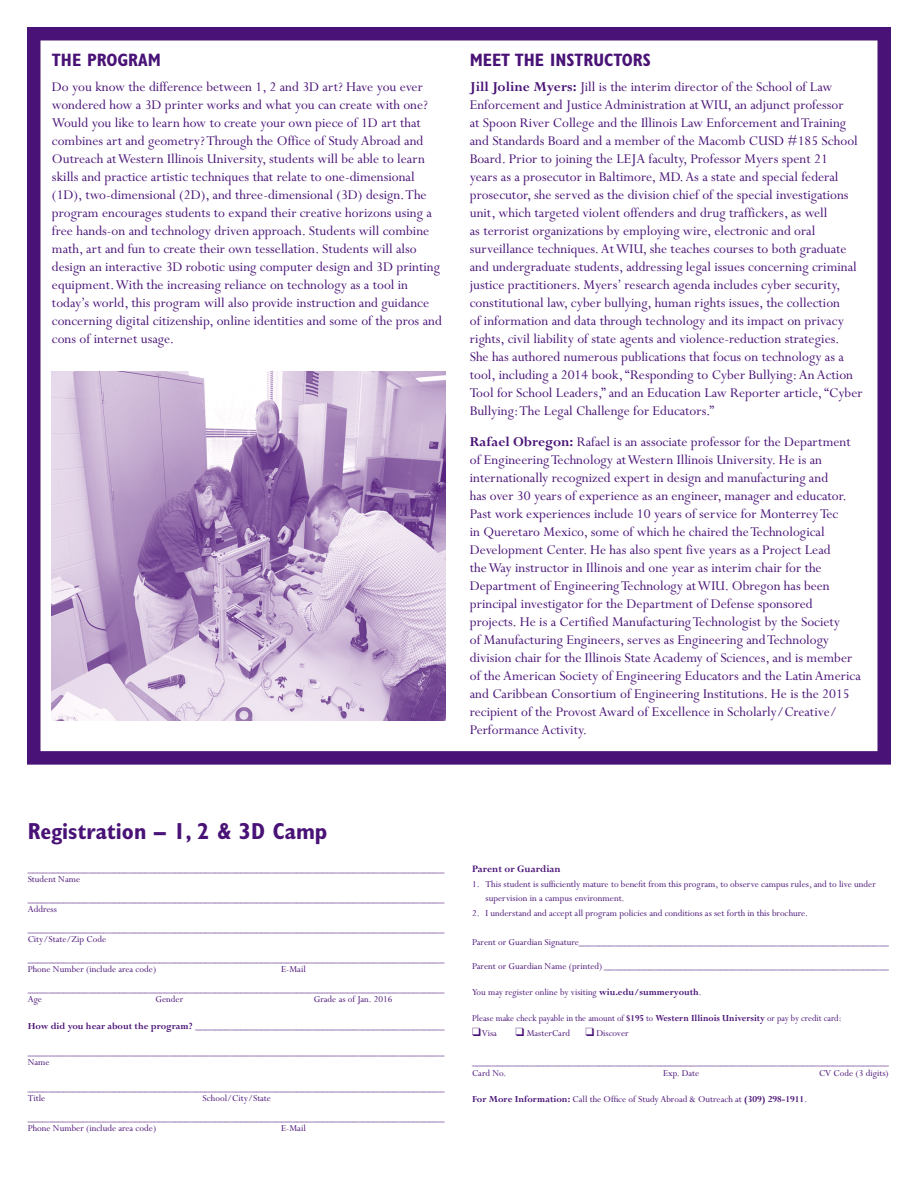
<style>
.page{position:relative;width:918px;height:1188px;background:#fff}
.page>*{position:absolute;margin:0;border:0;box-sizing:border-box;transform-origin:0 0}
.t1{font:700 condensed 23.25px "Gill Sans";color:#491276}
.Subhead_mainBA{font:700 condensed 18px "Gill Sans";color:#491276}
.General_Info{font:15px/18px "Perpetua";color:#491276}
.tab_line{font:700 10.95px "Perpetua";color:#491276}
.tab_line-2{font:10.2px/10.2px "Perpetua";color:#491276}
.Registration{font:10.2px "Perpetua";color:#491276}
.Registration-2{font:10.2px "Perpetua";color:#491276;scale:.95 1}
.s1{font-weight:700}
</style>
<div class="page">
<div style="left:27px;top:27px;width:864px;height:738px;background:#491276"></div>
<div style="left:40px;top:40px;width:838px;height:711px;background:#fff;border:2px solid #fff"></div>
<img style="left:52px;top:372px;width:394px;height:349px">
<p class="Subhead_mainBA" style="left:52px;top:49px;width:110px">THE PROGRAM</p>
<p class="General_Info" style="left:52px;top:78px;width:391px">Do you know the difference between 1, 2 and 3D art? Have you ever wondered how a 3D printer works and what you can create with one?<br>Would you like to learn how to create your own piece of 1D art that combines art and geometry? Through the Office of Study Abroad and Outreach at Western Illinois University, students will be able to learn skills and practice artistic techniques that relate to one-dimensional (1D), two-dimensional (2D), and three-dimensional (3D) design. The program encourages students to expand their creative horizons using a free hands-on and technology driven approach. Students will combine math, art and fun to create their own tessellation. Students will also design an interactive 3D robotic using computer design and 3D printing equipment. With the increasing reliance on technology as a tool in today’s world, this program will also provide instruction and guidance concerning digital citizenship, online identities and some of the pros and cons of internet usage.</p>
<p class="Subhead_mainBA" style="left:470px;top:49px;width:183px">MEET THE INSTRUCTORS</p>
<p class="General_Info" style="left:470px;top:78px;width:394px"><span class="s1">Jill Joline Myers:</span> Jill is the interim director of the School of Law Enforcement and Justice Administration at WIU, an adjunct professor<br>at Spoon River College and the Illinois Law Enforcement and Training and Standards Board and a member of the Macomb CUSD #185 School Board. Prior to joining the LEJA faculty, Professor Myers spent 21<br>years as a prosecutor in Baltimore, MD. As a state and special federal prosecutor, she served as the division chief of the special investigations unit, which targeted violent offenders and drug traffickers, as well<br>as terrorist organizations by employing wire, electronic and oral surveillance techniques. At WIU, she teaches courses to both graduate and undergraduate students, addressing legal issues concerning criminal justice practitioners. Myers’ research agenda includes cyber security, constitutional law, cyber bullying, human rights issues, the collection<br>of information and data through technology and its impact on privacy rights, civil liability of state agents and violence-reduction strategies.<br>She has authored numerous publications that focus on technology as a tool, including a 2014 book, “Responding to Cyber Bullying: An Action Tool for School Leaders,” and an Education Law Reporter article, “Cyber Bullying: The Legal Challenge for Educators.”</p>
<p class="General_Info" style="left:470px;top:434px;width:393px"><span class="s1">Rafael Obregon:</span> Rafael is an associate professor for the Department of Engineering Technology at Western Illinois University. He is an internationally recognized expert in design and manufacturing and<br>has over 30 years of experience as an engineer, manager and educator.<br>Past work experiences include 10 years of service for Monterrey Tec<br>in Queretaro Mexico, some of which he chaired the Technological Development Center. He has also spent five years as a Project Lead<br>the Way instructor in Illinois and one year as interim chair for the Department of Engineering Technology at WIU. Obregon has been principal investigator for the Department of Defense sponsored projects. He is a Certified Manufacturing Technologist by the Society<br>of Manufacturing Engineers, serves as Engineering and Technology division chair for the Illinois State Academy of Sciences, and is member of the American Society of Engineering Educators and the Latin America and Caribbean Consortium of Engineering Institutions. He is the 2015 recipient of the Provost Award of Excellence in Scholarly/Creative/ Performance Activity.</p>
<h2 class="t1" style="left:28px;top:817px;width:301px">Registration – 1, 2 &amp; 3D Camp</h2>
<p class="tab_line-2" style="left:28px;top:864px;width:418px">__________________________________________________________________________________<br>Student Name</p>
<p class="tab_line-2" style="left:28px;top:894px;width:418px">__________________________________________________________________________________<br>Address</p>
<p class="tab_line-2" style="left:28px;top:924px;width:418px">__________________________________________________________________________________<br>City/State/Zip Code</p>
<p class="tab_line-2" style="left:28px;top:954px;width:418px">__________________________________________________________________________________<br>Phone Number (include area code)</p>
<p class="tab_line-2" style="left:28px;top:960px;width:418px;line-height:19.8px;text-indent:253px">E-Mail __________________________________________________________________________________</p>
<p class="tab_line-2" style="left:28px;top:994px;width:16px">Age</p>
<p class="tab_line-2" style="left:155px;top:994px;width:29px">Gender</p>
<p class="tab_line-2" style="left:314px;top:994px;width:80px">Grade as of Jan. 2016</p>
<p class="tab_line-2" style="left:28px;top:1021px;width:418px"><span class="s1">How did you hear about the program?</span> _________________________________________________</p>
<p class="tab_line-2" style="left:28px;top:1048px;width:418px">__________________________________________________________________________________<br>Name</p>
<p class="tab_line-2" style="left:28px;top:1083px;width:418px">__________________________________________________________________________________<br>Title</p>
<p class="tab_line-2" style="left:28px;top:1089px;width:418px;line-height:19.8px;text-align:center">School/City/State __________________________________________________________________________________</p>
<p class="tab_line-2" style="left:28px;top:1124px;width:130px">Phone Number (include area code)</p>
<p class="tab_line-2" style="left:281px;top:1124px;width:26px">E-Mail</p>
<p class="tab_line" style="left:472px;top:863px;width:90px">Parent or Guardian</p>
<p class="tab_line-2" style="left:486px;top:877px;width:392px;line-height:14.5px;text-indent:-14px">1. This student is sufficiently mature to benefit from this program, to observe campus rules, and to live under supervision in a campus environment.</p>
<p class="tab_line-2" style="left:472px;top:908px;width:338px">2. I understand and accept all program policies and conditions as set forth in this brochure.</p>
<p class="tab_line-2" style="left:472px;top:937px;width:418px">Parent or Guardian Signature_____________________________________________________________</p>
<p class="tab_line-2" style="left:472px;top:961px;width:418px">Parent or Guardian Name (printed) ________________________________________________________</p>
<p class="Registration" style="left:472px;top:987px;width:231px">You may register online by visiting <span class="s1">wiu.edu/summeryouth</span>.</p>
<p class="Registration-2" style="left:472px;top:1013px;width:390px">Please make check payable in the amount of <span class="s1">$195</span> to <span class="s1">Western Illinois University</span> or pay by credit card:</p>
<p class="Registration" style="left:472px;top:1028px;width:26px">❑ Visa</p>
<p class="Registration" style="left:516px;top:1028px;width:56px">❑ MasterCard</p>
<p class="Registration" style="left:585px;top:1028px;width:45px">❑ Discover</p>
<p class="tab_line-2" style="left:472px;top:1058px;width:418px">__________________________________________________________________________________</p>
<p class="Registration" style="left:472px;top:1067px;width:36px">Card No.</p>
<p class="Registration" style="left:663px;top:1067px;width:38px">Exp. Date</p>
<p class="Registration" style="left:819px;top:1067px;width:71px">CV Code (3 digits)</p>
<p class="tab_line-2" style="left:472px;top:1095px;width:337px"><span class="s1">For More Information:</span> Call the Office of Study Abroad &amp; Outreach at <span class="s1">(309) 298-1911</span>.</p>
</div>
